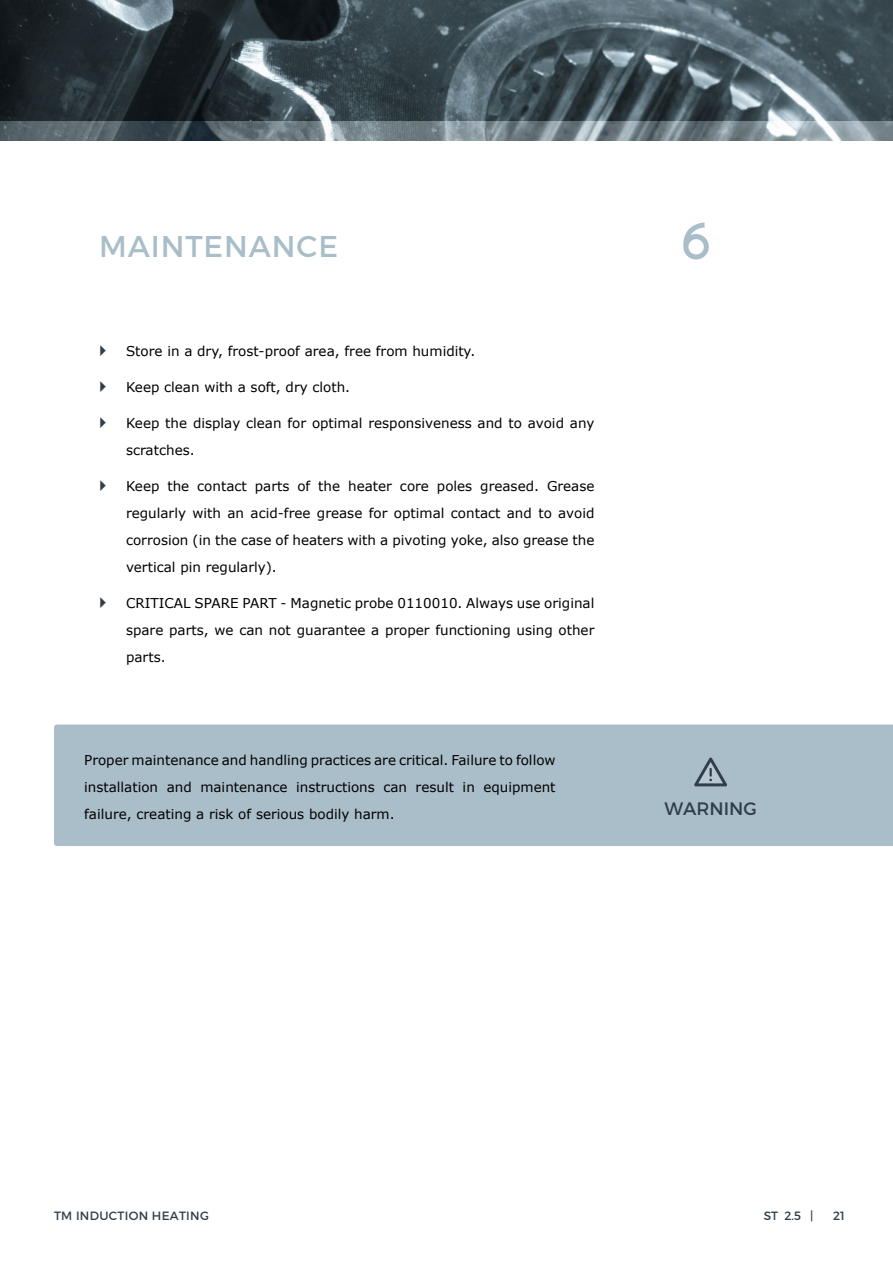
<style>
.page{position:relative;width:893px;height:1263px;background:#fff}
.page>*{position:absolute;margin:0;border:0;box-sizing:border-box;transform-origin:0 0}
.t1{font:52.5px "TM Montserrat Regular";color:#aabec9}
.t2{font:30px "TM Montserrat Regular";letter-spacing:.03em;color:#aabec9}
.t3{font:18px "TM Montserrat Regular";color:#303e49}
.t4{font:13.5px/27px "Verdana";color:#000;text-align:justify}
.t5{font:12px "TM Montserrat Regular";letter-spacing:.025em;color:#303e49}
</style>
<div class="page">
<img style="left:0;top:0;width:893px;height:121px">
<svg style="left:0;top:121px;width:893px;height:19px;background:#758389"></svg>
<div style="left:54px;top:724px;width:839px;height:122px;background:#aabec9"></div>
<svg style="left:694px;top:757px;width:33px;height:29px"></svg>
<h2 class="t2" style="left:99px;top:227px;width:241px">MAINTENANCE</h2>
<p class="t4" style="left:126px;top:337px;width:351px">Store in a dry, frost-proof area, free from humidity.</p>
<p class="t4" style="left:126px;top:373px;width:226px">Keep clean with a soft, dry cloth.</p>
<p class="t4" style="left:126px;top:409px;width:470px">Keep the display clean for optimal responsiveness and to avoid any scratches.</p>
<p class="t4" style="left:126px;top:472px;width:470px">Keep the contact parts of the heater core poles greased. Grease regularly with an acid-free grease for optimal contact and to avoid corrosion (in the case of heaters with a pivoting yoke, also grease the vertical pin regularly).</p>
<p class="t4" style="left:126px;top:589px;width:470px">CRITICAL SPARE PART - Magnetic probe 0110010. Always use original spare parts, we can not guarantee a proper functioning using other parts.</p>
<p class="t4" style="left:84px;top:747px;width:473px">Proper maintenance and handling practices are critical. Failure to follow installation and maintenance instructions can result in equipment failure, creating a risk of serious bodily harm.</p>
<h1 class="t1" style="left:679px;top:208px;width:34px">6</h1>
<h3 class="t3" style="left:664px;top:797px;width:94px">WARNING</h3>
<p class="t5" style="left:54px;top:1208px;width:156px">TM INDUCTION HEATING</p>
<p class="t5" style="left:764px;top:1208px;width:51px">ST 2.5 |</p>
<p class="t5" style="left:833px;top:1208px;width:13px">21</p>
</div>
